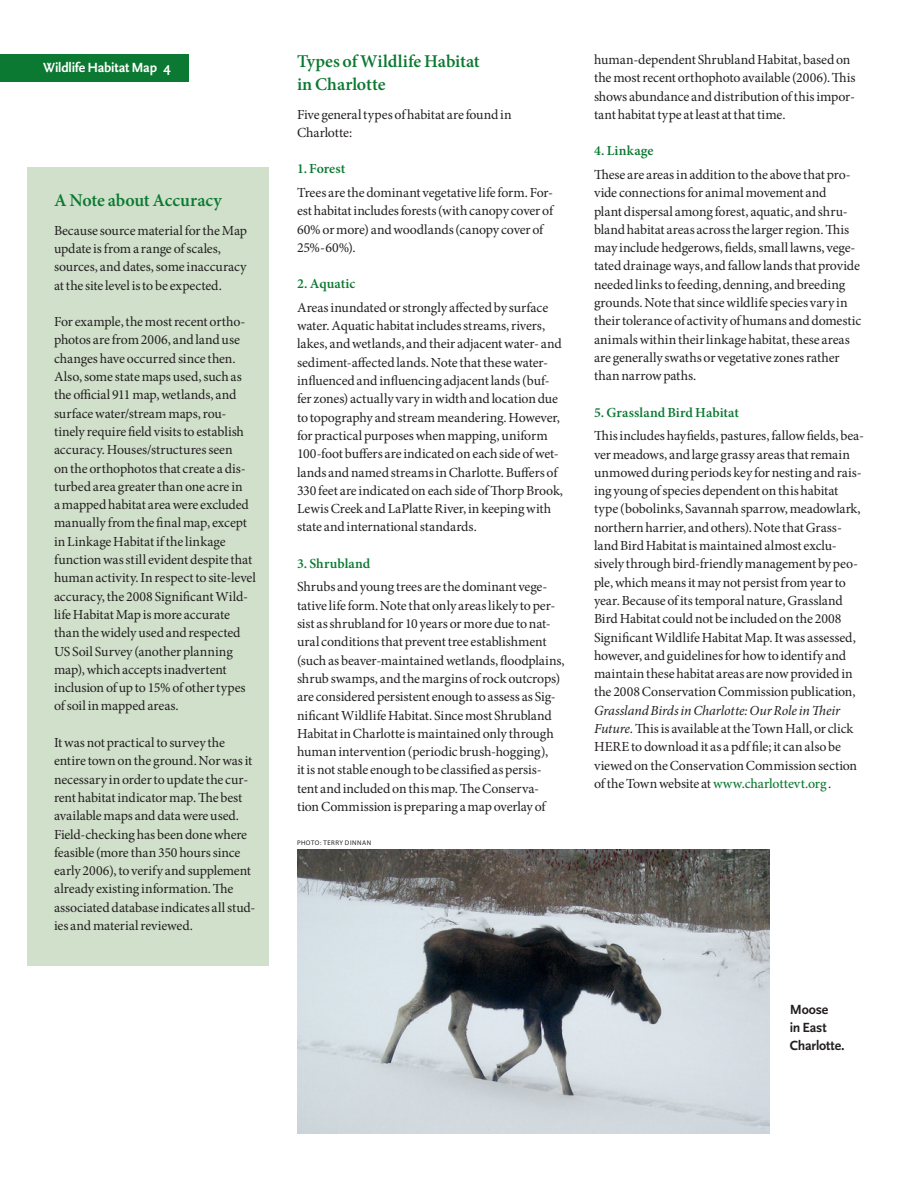
<style>
.page{position:relative;width:918px;height:1188px;background:#fff}
.page>*{position:absolute;margin:0;border:0;box-sizing:border-box;transform-origin:0 0}
.SUB_SUB_no_indent{font:600 18px/22.5px "Minion Pro";letter-spacing:-.005em;color:#0b7931}
.TEXT{font:13.8px/18.3px "Minion Pro";letter-spacing:-.01em;color:#231f20}
.numbered_heads{font:600 13.8px "Minion Pro";letter-spacing:.005em;color:#0b7931}
.TEXT-2{font:700 13.8px/18.3px "Scala Sans";letter-spacing:-.01em;color:#231f20}
.t1{font:700 13.8px "Scala Sans";letter-spacing:-.015em;color:#fff}
.photo_credit{font:6.75px "Myriad";letter-spacing:.075em;color:#231f20}
.s1{font-style:italic}
.s2{font-weight:500;color:#0b7931}
</style>
<div class="page">
<div style="left:27px;top:168px;width:241px;height:798px;background:#d0e0ca"></div>
<img style="left:297px;top:849px;width:473px;height:285px">
<div style="left:0;top:54px;width:189px;height:28px;background:#0b7931"></div>
<p class="t1" style="left:43px;top:60px;width:129px">Wildlife Habitat Map 4</p>
<p class="SUB_SUB_no_indent" style="left:54px;top:188px;width:169px">A Note about Accuracy</p>
<p class="TEXT" style="left:54px;top:221px;width:195px">Because source material for the Map update is from a range of scales, sources, and dates, some inaccuracy at the site level is to be expected.</p>
<p class="TEXT" style="left:54px;top:313px;width:203px">For example, the most recent ortho&shy;photos are from 2006, and land use changes have occurred since then.<br>Also, some state maps used, such as the official 911 map, wetlands, and surface water/stream maps, rou&shy;tinely require field visits to establish accuracy. Houses/structures seen<br>on the orthophotos that create a dis&shy;turbed area greater than one acre in<br>a mapped habitat area were excluded manually from the final map, except in Linkage Habitat if the linkage function was still evident despite that human activity. In respect to site-level accuracy, the 2008 Significant Wild&shy;life Habitat Map is more accurate than the widely used and respected US Soil Survey (another planning map), which accepts inadvertent inclusion of up to 15% of other types of soil in mapped areas.</p>
<p class="TEXT" style="left:54px;top:734px;width:203px">It was not practical to survey the entire town on the ground. Nor was it necessary in order to update the cur&shy;rent habitat indicator map. The best available maps and data were used.<br>Field-checking has been done where feasible (more than 350 hours since early 2006), to verify and supplement already existing information. The associated database indicates all stud&shy;ies and material reviewed.</p>
<p class="SUB_SUB_no_indent" style="left:297px;top:50px;width:184px">Types of Wildlife Habitat in Charlotte</p>
<p class="TEXT" style="left:297px;top:105px;width:216px">Five general types of habitat are found in<br>Charlotte:</p>
<p class="numbered_heads" style="left:297px;top:159px;width:50px">1. Forest</p>
<p class="TEXT" style="left:297px;top:183px;width:258px">Trees are the dominant vegetative life form. For&shy;est habitat includes forests (with canopy cover of 60% or more) and woodlands (canopy cover of 25%-60%).</p>
<p class="numbered_heads" style="left:297px;top:274px;width:60px">2. Aquatic</p>
<p class="TEXT" style="left:297px;top:298px;width:267px">Areas inundated or strongly affected by surface water. Aquatic habitat includes streams, rivers, lakes, and wetlands, and their adjacent water- and sediment-affected lands. Note that these water&shy;influenced and influencing adjacent lands (buf&shy;fer zones) actually vary in width and location due to topography and stream meandering. However, for practical purposes when mapping, uniform 100-foot buffers are indicated on each side of wet&shy;lands and named streams in Charlotte. Buffers of 330 feet are indicated on each side of Thorp Brook, Lewis Creek and LaPlatte River, in keeping with state and international standards.</p>
<p class="numbered_heads" style="left:297px;top:554px;width:75px">3. Shrubland</p>
<p class="TEXT" style="left:297px;top:578px;width:269px">Shrubs and young trees are the dominant vege&shy;tative life form. Note that only areas likely to per&shy;sist as shrubland for 10 years or more due to nat&shy;ural conditions that prevent tree establishment (such as beaver-maintained wetlands, floodplains, shrub swamps, and the margins of rock outcrops) are considered persistent enough to assess as Sig&shy;nificant Wildlife Habitat. Since most Shrubland Habitat in Charlotte is maintained only through human intervention (periodic brush-hogging),<br>it is not stable enough to be classified as persis&shy;tent and included on this map. The Conserva&shy;tion Commission is preparing a map overlay of</p>
<p class="photo_credit" style="left:297px;top:840px;width:76px">PHOTO: TERRY DINNAN</p>
<p class="TEXT" style="left:594px;top:51px;width:263px">human-dependent Shrubland Habitat, based on the most recent orthophoto available (2006). This shows abundance and distribution of this impor&shy;tant habitat type at least at that time.</p>
<p class="numbered_heads" style="left:594px;top:141px;width:61px">4. Linkage</p>
<p class="TEXT" style="left:594px;top:165px;width:269px">These are areas in addition to the above that pro&shy;vide connections for animal movement and<br>plant dispersal among forest, aquatic, and shru&shy;bland habitat areas across the larger region. This may include hedgerows, fields, small lawns, vege&shy;tated drainage ways, and fallow lands that provide needed links to feeding, denning, and breeding grounds. Note that since wildlife species vary in their tolerance of activity of humans and domestic animals within their linkage habitat, these areas are generally swaths or vegetative zones rather than narrow paths.</p>
<p class="numbered_heads" style="left:594px;top:403px;width:147px">5. Grassland Bird Habitat</p>
<p class="TEXT" style="left:594px;top:427px;width:272px">This includes hayfields, pastures, fallow fields, bea&shy;ver meadows, and large grassy areas that remain unmowed during periods key for nesting and rais&shy;ing young of species dependent on this habitat type (bobolinks, Savannah sparrow, meadowlark, northern harrier, and others). Note that Grass&shy;land Bird Habitat is maintained almost exclu&shy;sively through bird-friendly management by peo&shy;ple, which means it may not persist from year to year. Because of its temporal nature, Grassland Bird Habitat could not be included on the 2008<br>Significant Wildlife Habitat Map. It was assessed, however, and guidelines for how to identify and maintain these habitat areas are now provided in the 2008 Conservation Commission publication, <span class="s1">Grassland Birds in Charlotte: Our Role in Their Future.</span> This is available at the Town Hall, or click HERE to download it as a pdf file; it can also be viewed on the Conservation Commission section of the Town website at <span class="s2">www.charlottevt.org</span> .</p>
<p class="TEXT-2" style="left:790px;top:1000px;width:57px">Moose<br>in East<br>Charlotte.</p>
</div>
